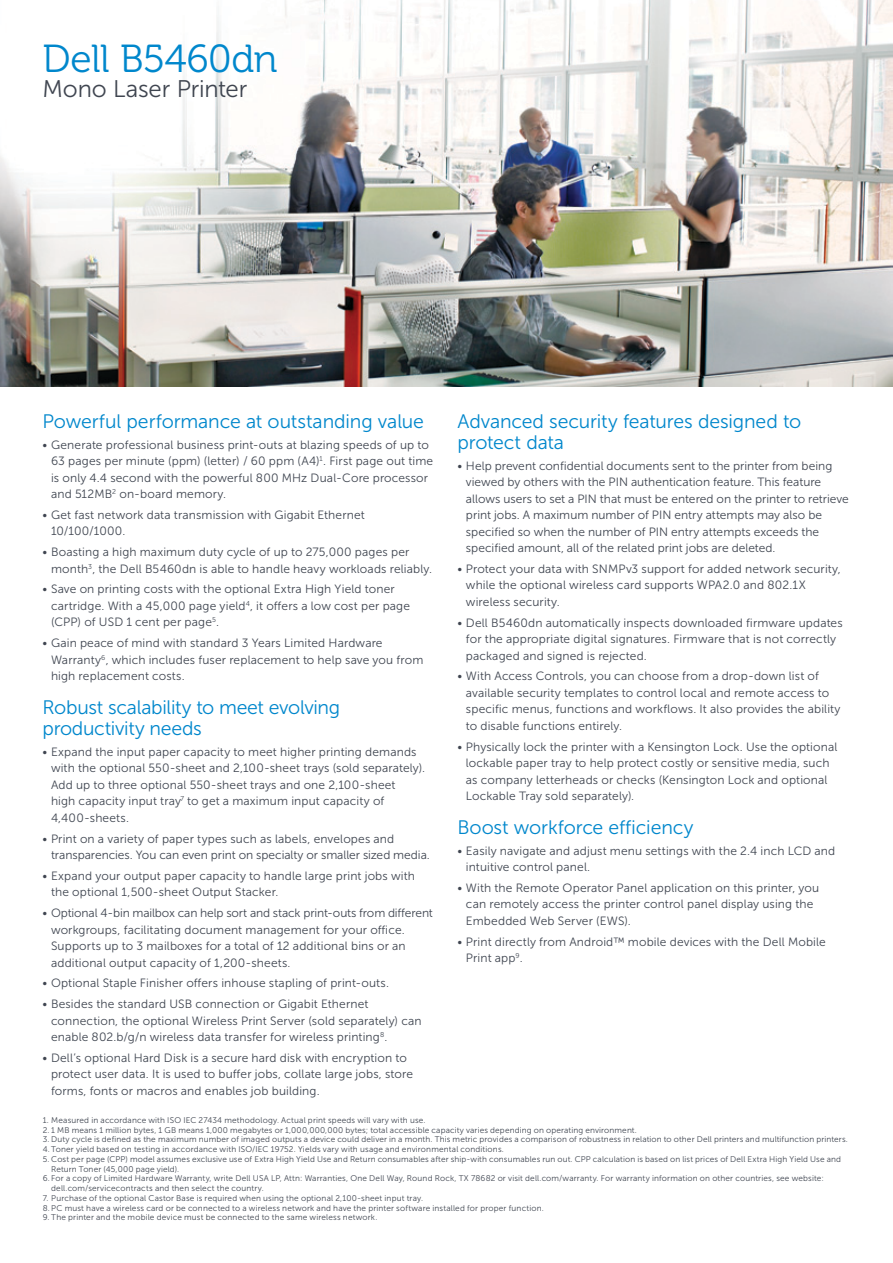
<style>
.page{position:relative;width:893px;height:1263px;background:#fff}
.page>*{position:absolute;margin:0;border:0;box-sizing:border-box;transform-origin:0 0}
.t1{font:39px "Museo For Dell 300";letter-spacing:-.01em;color:#0087cc}
.t2{font:24px "Museo Sans For Dell 300";letter-spacing:-.01em;color:#3f4550}
.t3{font:19.5px/21px "Museo Sans For Dell 300";letter-spacing:-.01em;color:#0087cc}
.t4{font:12px/16.5px "Museo Sans For Dell 300";letter-spacing:.01em;color:#3f4550}
.t5{font:8.25px/9.8px "Museo Sans For Dell 300";letter-spacing:.02em;color:#3f4550}
</style>
<div class="page">
<img style="left:0;top:0;width:893px;height:387px">
<h1 class="t1" style="left:43px;top:37px;width:237px">Dell B5460dn</h1>
<h2 class="t2" style="left:43px;top:76px;width:206px">Mono Laser Printer</h2>
<h3 class="t3" style="left:43px;top:411px;width:383px">Powerful performance at outstanding value</h3>
<p class="t4" style="left:51px;top:436px;width:384px;text-indent:-9px">• Generate professional business print-outs at blazing speeds of up to 63 pages per minute (ppm) (letter) / 60 ppm (A4)<sup>1</sup>. First page out time is only 4.4 second with the powerful 800 MHz Dual-Core processor and 512MB<sup>2</sup> on-board memory.</p>
<p class="t4" style="left:51px;top:506px;width:315px;text-indent:-9px">• Get fast network data transmission with Gigabit Ethernet<br>10/100/1000.</p>
<p class="t4" style="left:51px;top:544px;width:383px;text-indent:-9px">• Boasting a high maximum duty cycle of up to 275,000 pages per month<sup>3</sup>, the Dell B5460dn is able to handle heavy workloads reliably.</p>
<p class="t4" style="left:51px;top:581px;width:361px;text-indent:-8px">• Save on printing costs with the optional Extra High Yield toner cartridge. With a 45,000 page yield<sup>4</sup>, it offers a low cost per page (CPP) of USD 1 cent per page<sup>5</sup>.</p>
<p class="t4" style="left:51px;top:635px;width:374px;text-indent:-8px">• Gain peace of mind with standard 3 Years Limited Hardware<br>Warranty<sup>6</sup>, which includes fuser replacement to help save you from high replacement costs.</p>
<h3 class="t3" style="left:43px;top:697px;width:299px">Robust scalability to meet evolving productivity needs</h3>
<p class="t4" style="left:51px;top:744px;width:376px;text-indent:-9px">• Expand the input paper capacity to meet higher printing demands with the optional 550-sheet and 2,100-sheet trays (sold separately).<br>Add up to three optional 550-sheet trays and one 2,100-sheet<br>high capacity input tray<sup>7</sup> to get a maximum input capacity of 4,400-sheets.</p>
<p class="t4" style="left:51px;top:830px;width:380px;text-indent:-9px">• Print on a variety of paper types such as labels, envelopes and transparencies. You can even print on specialty or smaller sized media.</p>
<p class="t4" style="left:51px;top:868px;width:365px;text-indent:-9px">• Expand your output paper capacity to handle large print jobs with the optional 1,500-sheet Output Stacker.</p>
<p class="t4" style="left:51px;top:905px;width:383px;text-indent:-9px">• Optional 4-bin mailbox can help sort and stack print-outs from different workgroups, facilitating document management for your office.<br>Supports up to 3 mailboxes for a total of 12 additional bins or an additional output capacity of 1,200-sheets.</p>
<p class="t4" style="left:43px;top:975px;width:348px">• Optional Staple Finisher offers inhouse stapling of print-outs.</p>
<p class="t4" style="left:51px;top:996px;width:372px;text-indent:-9px">• Besides the standard USB connection or Gigabit Ethernet connection, the optional Wireless Print Server (sold separately) can enable 802.b/g/n wireless data transfer for wireless printing<sup>8</sup>.</p>
<p class="t4" style="left:51px;top:1050px;width:363px;text-indent:-9px">• Dell’s optional Hard Disk is a secure hard disk with encryption to protect user data. It is used to buffer jobs, collate large jobs, store forms, fonts or macros and enables job building.</p>
<h3 class="t3" style="left:457px;top:411px;width:345px">Advanced security features designed to protect data</h3>
<p class="t4" style="left:466px;top:457px;width:384px;text-indent:-9px">• Help prevent confidential documents sent to the printer from being viewed by others with the PIN authentication feature. This feature allows users to set a PIN that must be entered on the printer to retrieve print jobs. A maximum number of PIN entry attempts may also be specified so when the number of PIN entry attempts exceeds the specified amount, all of the related print jobs are deleted.</p>
<p class="t4" style="left:466px;top:560px;width:376px;text-indent:-9px">• Protect your data with SNMPv3 support for added network security, while the optional wireless card supports WPA2.0 and 802.1X wireless security.</p>
<p class="t4" style="left:466px;top:614px;width:378px;text-indent:-9px">• Dell B5460dn automatically inspects downloaded firmware updates for the appropriate digital signatures. Firmware that is not correctly packaged and signed is rejected.</p>
<p class="t4" style="left:466px;top:668px;width:376px;text-indent:-9px">• With Access Controls, you can choose from a drop-down list of available security templates to control local and remote access to specific menus, functions and workflows. It also provides the ability to disable functions entirely.</p>
<p class="t4" style="left:466px;top:738px;width:373px;text-indent:-9px">• Physically lock the printer with a Kensington Lock. Use the optional lockable paper tray to help protect costly or sensitive media, such as company letterheads or checks (Kensington Lock and optional Lockable Tray sold separately).</p>
<h3 class="t3" style="left:457px;top:817px;width:237px">Boost workforce efficiency</h3>
<p class="t4" style="left:466px;top:842px;width:371px;text-indent:-9px">• Easily navigate and adjust menu settings with the 2.4 inch LCD and intuitive control panel.</p>
<p class="t4" style="left:466px;top:879px;width:355px;text-indent:-9px">• With the Remote Operator Panel application on this printer, you can remotely access the printer control panel display using the<br>Embedded Web Server (EWS).</p>
<p class="t4" style="left:466px;top:933px;width:361px;text-indent:-9px">• Print directly from Android™ mobile devices with the Dell Mobile<br>Print app<sup>9</sup>.</p>
<p class="t5" style="left:43px;top:1115px;width:384px">1. Measured in accordance with ISO IEC 27434 methodology. Actual print speeds will vary with use.</p>
<p class="t5" style="left:43px;top:1125px;width:596px">2. 1 MB means 1 million bytes, 1 GB means 1,000 megabytes or 1,000,000,000 bytes; total accessible capacity varies depending on operating environment.</p>
<p class="t5" style="left:43px;top:1135px;width:807px">3. Duty cycle is defined as the maximum number of imaged outputs a device could deliver in a month. This metric provides a comparison of robustness in relation to other Dell printers and multifunction printers.</p>
<p class="t5" style="left:43px;top:1144px;width:463px">4. Toner yield based on testing in accordance with ISO/IEC 19752. Yields vary with usage and environmental conditions.</p>
<p class="t5" style="left:51px;top:1154px;width:791px;text-indent:-9px">5. Cost per page (CPP) model assumes exclusive use of Extra High Yield Use and Return consumables after ship-with consumables run out. CPP calculation is based on list prices of Dell Extra High Yield Use and<br>Return Toner (45,000 page yield).</p>
<p class="t5" style="left:51px;top:1174px;width:774px;text-indent:-9px">6. For a copy of Limited Hardware Warranty, write Dell USA LP, Attn: Warranties, One Dell Way, Round Rock, TX 78682 or visit dell.com/warranty. For warranty information on other countries, see website: dell.com/servicecontracts and then select the country.</p>
<p class="t5" style="left:43px;top:1193px;width:382px">7. Purchase of the optional Castor Base is required when using the optional 2,100-sheet input tray.</p>
<p class="t5" style="left:43px;top:1203px;width:503px">8. PC must have a wireless card or be connected to a wireless network and have the printer software installed for proper function.</p>
<p class="t5" style="left:43px;top:1213px;width:336px">9. The printer and the mobile device must be connected to the same wireless network.</p>
</div>
